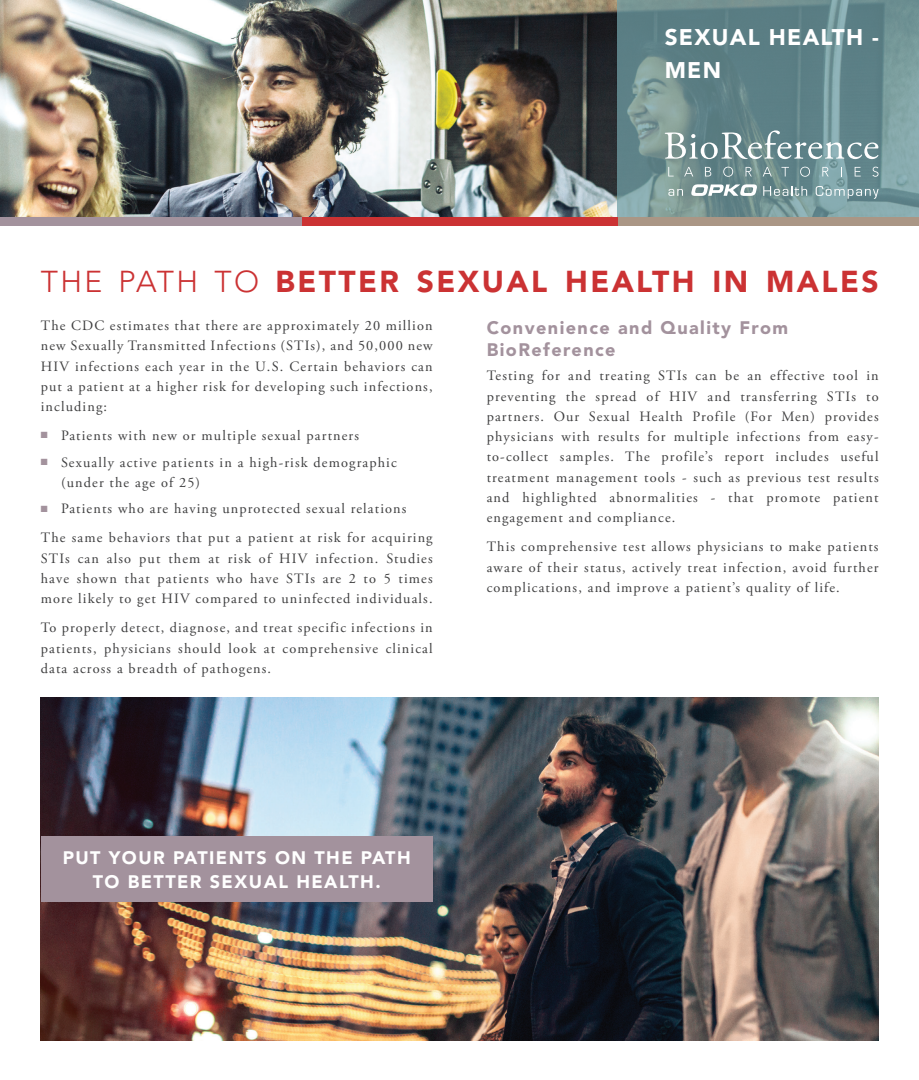
<style>
.page{position:relative;width:919px;height:1080px;background:#fff}
.page>*{position:absolute;margin:0;border:0;box-sizing:border-box;transform-origin:0 0}
.t1{font:900 30px "Avenir";letter-spacing:.08em;color:#cb3233}
.t2{font:900 22.5px/33px "Avenir";letter-spacing:.055em;color:#fff}
.t3{font:900 18px/24px "Avenir";letter-spacing:.08em;color:#fff;text-align:center}
.Sub-Header{font:900 18px/21.6px "Avenir";letter-spacing:.08em;color:#a3929d}
.Body{font:14.25px/20.2px "Adobe Garamond Pro";letter-spacing:.08em;color:#3e3e3f;text-align:justify}
.s1{font-weight:300}
.s2{color:#a3929d}
</style>
<div class="page">
<img style="left:41px;top:697px;width:837px;height:343px">
<div style="left:41px;top:836px;width:391px;height:65px;background:#a3929d"></div>
<img style="left:0;top:0;width:617px;height:217px">
<svg style="left:617px;top:0;width:301px;height:217px;background:#6a8c90"></svg>
<div style="left:617px;top:217px;width:301px;height:8px;background:#aa9685"></div>
<div style="left:302px;top:217px;width:315px;height:8px;background:#cb3233"></div>
<div style="left:0;top:217px;width:302px;height:8px;background:#a3929d"></div>
<svg style="left:668px;top:189px;width:14px;height:7px"></svg>
<svg style="left:690px;top:184px;width:67px;height:12px"></svg>
<svg style="left:763px;top:186px;width:43px;height:10px"></svg>
<svg style="left:815px;top:186px;width:63px;height:13px"></svg>
<svg style="left:664px;top:130px;width:214px;height:29px;background:#86a1a4"></svg>
<svg style="left:668px;top:167px;width:5px;height:9px"></svg>
<svg style="left:684px;top:167px;width:9px;height:9px"></svg>
<svg style="left:704px;top:167px;width:7px;height:9px"></svg>
<svg style="left:723px;top:167px;width:9px;height:10px"></svg>
<svg style="left:745px;top:167px;width:6px;height:9px"></svg>
<svg style="left:762px;top:167px;width:9px;height:9px"></svg>
<svg style="left:781px;top:167px;width:7px;height:9px"></svg>
<svg style="left:799px;top:167px;width:10px;height:10px"></svg>
<svg style="left:822px;top:167px;width:6px;height:9px"></svg>
<svg style="left:854px;top:167px;width:6px;height:9px"></svg>
<svg style="left:872px;top:167px;width:6px;height:10px"></svg>
<p class="t2" style="left:664px;top:21px;width:216px">SEXUAL HEALTH -<br>MEN</p>
<p class="t1" style="left:41px;top:263px;width:839px"><span class="s1">THE PATH TO</span> BETTER SEXUAL HEALTH IN MALES</p>
<p class="Body" style="left:41px;top:316px;width:393px">The CDC estimates that there are approximately 20 million new Sexually Transmitted Infections (STIs), and 50,000 new HIV infections each year in the U.S. Certain behaviors can put a patient at a higher risk for developing such infections, including:</p>
<p class="Body" style="left:41px;top:425px;width:320px"><span class="s2">■</span> Patients with new or multiple sexual partners</p>
<p class="Body" style="left:61px;top:452px;width:337px;text-indent:-20px"><span class="s2">■</span> Sexually active patients in a high-risk demographic (under the age of 25)</p>
<p class="Body" style="left:41px;top:499px;width:367px"><span class="s2">■</span> Patients who are having unprotected sexual relations</p>
<p class="Body" style="left:41px;top:528px;width:393px">The same behaviors that put a patient at risk for acquiring STIs can also put them at risk of HIV infection. Studies have shown that patients who have STIs are 2 to 5 times more likely to get HIV compared to uninfected individuals.</p>
<p class="Body" style="left:41px;top:618px;width:393px">To properly detect, diagnose, and treat specific infections in patients, physicians should look at comprehensive clinical data across a breadth of pathogens.</p>
<p class="Sub-Header" style="left:486px;top:317px;width:303px">Convenience and Quality From<br>BioReference</p>
<p class="Body" style="left:486px;top:366px;width:393px">Testing for and treating STIs can be an effective tool in preventing the spread of HIV and transferring STIs to partners. Our Sexual Health Profile (For Men) provides physicians with results for multiple infections from easy&shy;to-collect samples. The profile’s report includes useful treatment management tools - such as previous test results and highlighted abnormalities - that promote patient engagement and compliance.</p>
<p class="Body" style="left:486px;top:537px;width:393px">This comprehensive test allows physicians to make patients aware of their status, actively treat infection, avoid further complications, and improve a patient’s quality of life.</p>
<p class="t3" style="left:63px;top:845px;width:349px">PUT YOUR PATIENTS ON THE PATH<br>TO BETTER SEXUAL HEALTH.</p>
</div>
